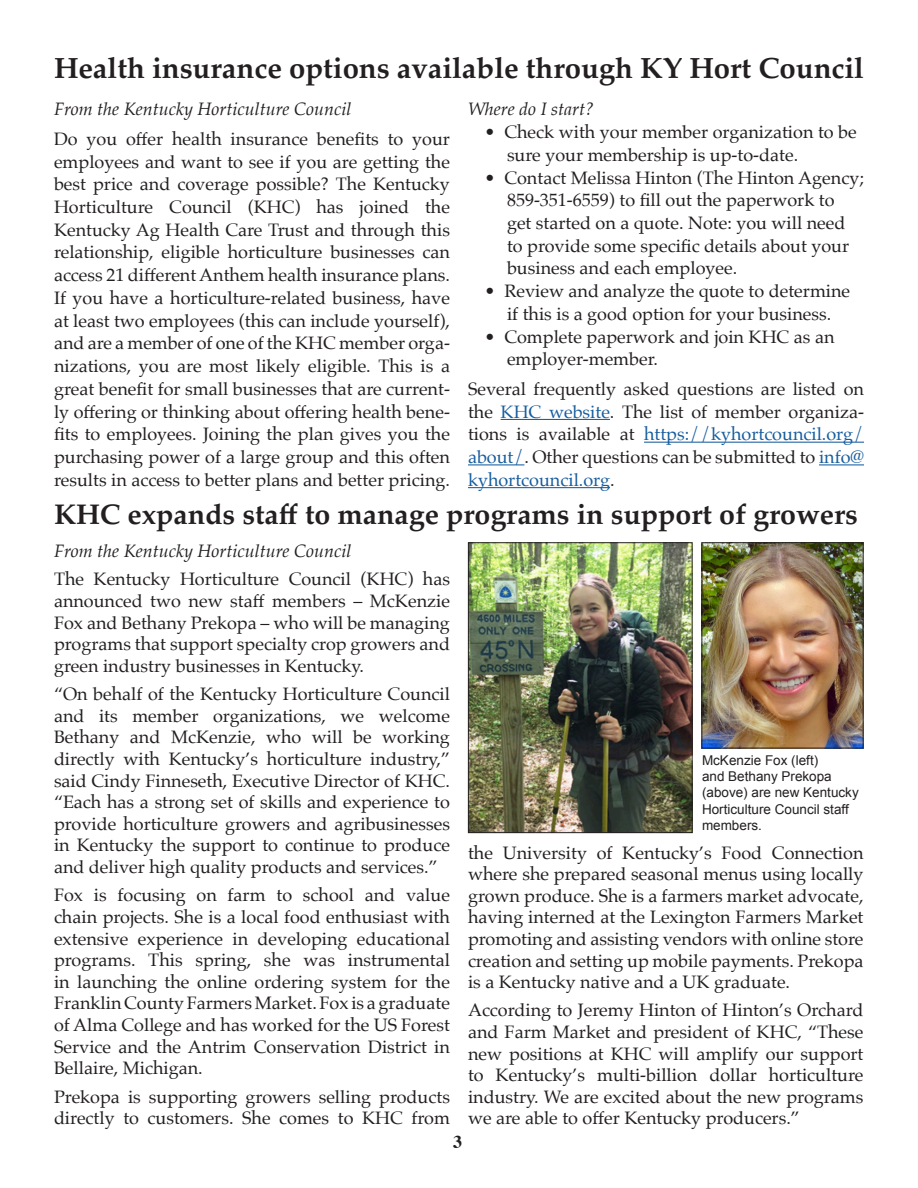
<style>
.page{position:relative;width:918px;height:1188px;background:#fff}
.page>*{position:absolute;margin:0;border:0;box-sizing:border-box;transform-origin:0 0}
.t1{font:700 29.25px "Palatino";color:#231f20}
.t2{font:700 28.5px "Palatino";color:#231f20}
.t3{font:18px/21.6px "Palatino";color:#231f20;text-align:justify}
.t4{font:italic 18px "Palatino";color:#231f20}
.t5{font:700 18px "Times";color:#231f20}
.t6{font:13.5px/16.2px "Arial";color:#231f20}
.s1{color:#175d9e}
</style>
<div class="page">
<hr style="left:501px;top:419px;width:109px;height:1px;background:#175d9e">
<hr style="left:644px;top:442px;width:220px;height:1px;background:#175d9e">
<hr style="left:468px;top:464px;width:56px;height:1px;background:#175d9e">
<hr style="left:819px;top:464px;width:45px;height:1px;background:#175d9e">
<hr style="left:468px;top:487px;width:142px;height:1px;background:#175d9e">
<img style="left:470px;top:544px;width:221px;height:287px">
<div style="left:468px;top:542px;width:225px;height:291px;border:1px solid #231f20"></div>
<img style="left:704px;top:544px;width:158px;height:202px">
<div style="left:702px;top:542px;width:162px;height:206px;border:1px solid #231f20"></div>
<p class="t1" style="left:54px;top:43px;width:812px">Health insurance options available through KY Hort Council</p>
<p class="t4" style="left:54px;top:94px;width:299px">From the Kentucky Horticulture Council</p>
<p class="t3" style="left:54px;top:127px;width:398px;line-height:22.8px">Do you offer health insurance benefits to your employees and want to see if you are getting the best price and coverage possible? The Kentucky Horticulture Council (KHC) has joined the Kentucky Ag Health Care Trust and through this relationship, eligible horticulture businesses can access 21 different Anthem health insurance plans.</p>
<p class="t3" style="left:54px;top:286px;width:398px;line-height:22.8px">If you have a horticulture-related business, have at least two employees (this can include yourself), and are a member of one of the KHC member orga&shy;nizations, you are most likely eligible. This is a great benefit for small businesses that are current&shy;ly offering or thinking about offering health bene&shy;fits to employees. Joining the plan gives you the purchasing power of a large group and this often results in access to better plans and better pricing.</p>
<p class="t4" style="left:468px;top:94px;width:128px">Where do I start?</p>
<p class="t3" style="left:507px;top:120px;width:351px;line-height:22.8px;text-indent:-22px">• Check with your member organization to be sure your membership is up-to-date.</p>
<p class="t3" style="left:507px;top:166px;width:358px;line-height:22.8px;text-align:left;text-indent:-22px">• Contact Melissa Hinton (The Hinton Agency; 859-351-6559) to fill out the paperwork to<br>get started on a quote. Note: you will need to provide some specific details about your business and each employee.</p>
<p class="t3" style="left:484px;top:280px;width:367px;line-height:22.8px;text-align:center">• Review and analyze the quote to determine if this is a good option for your business.</p>
<p class="t3" style="left:507px;top:325px;width:329px;line-height:22.8px;text-indent:-22px">• Complete paperwork and join KHC as an employer-member.</p>
<p class="t3" style="left:468px;top:377px;width:398px;line-height:22.8px">Several frequently asked questions are listed on the <span class="s1">KHC website</span>. The list of member organiza&shy;tions is available at <span class="s1">https://kyhortcouncil.org/ about/</span>. Other questions can be submitted to <span class="s1">info@ kyhortcouncil.org</span>.</p>
<p class="t2" style="left:54px;top:490px;width:805px">KHC expands staff to manage programs in support of growers</p>
<p class="t4" style="left:54px;top:536px;width:299px">From the Kentucky Horticulture Council</p>
<p class="t3" style="left:54px;top:568px;width:398px">The Kentucky Horticulture Council (KHC) has announced two new staff members – McKenzie Fox and Bethany Prekopa – who will be managing programs that support specialty crop growers and green industry businesses in Kentucky.</p>
<p class="t3" style="left:54px;top:683px;width:398px">“On behalf of the Kentucky Horticulture Council and its member organizations, we welcome Bethany and McKenzie, who will be working directly with Kentucky’s horticulture industry,” said Cindy Finneseth, Executive Director of KHC. “Each has a strong set of skills and experience to provide horticulture growers and agribusinesses in Kentucky the support to continue to produce and deliver high quality products and services.”</p>
<p class="t3" style="left:54px;top:884px;width:398px">Fox is focusing on farm to school and value chain projects. She is a local food enthusiast with extensive experience in developing educational programs. This spring, she was instrumental in launching the online ordering system for the Franklin County Farmers Market. Fox is a graduate of Alma College and has worked for the US Forest Service and the Antrim Conservation District in Bellaire, Michigan.</p>
<p class="t3" style="left:54px;top:1086px;width:398px">Prekopa is supporting growers selling products directly to customers. She comes to KHC from</p>
<p class="t6" style="left:702px;top:752px;width:158px">McKenzie Fox (left)<br>and Bethany Prekopa (above) are new Kentucky<br>Horticulture Council staff members.</p>
<p class="t3" style="left:468px;top:842px;width:397px">the University of Kentucky’s Food Connection where she prepared seasonal menus using locally grown produce. She is a farmers market advocate, having interned at the Lexington Farmers Market promoting and assisting vendors with online store creation and setting up mobile payments. Prekopa is a Kentucky native and a UK graduate.</p>
<p class="t3" style="left:468px;top:999px;width:397px">According to Jeremy Hinton of Hinton’s Orchard and Farm Market and president of KHC, “These new positions at KHC will amplify our support to Kentucky’s multi-billion dollar horticulture industry. We are excited about the new programs we are able to offer Kentucky producers.”</p>
<p class="t5" style="left:453px;top:1124px;width:10px">3</p>
</div>
